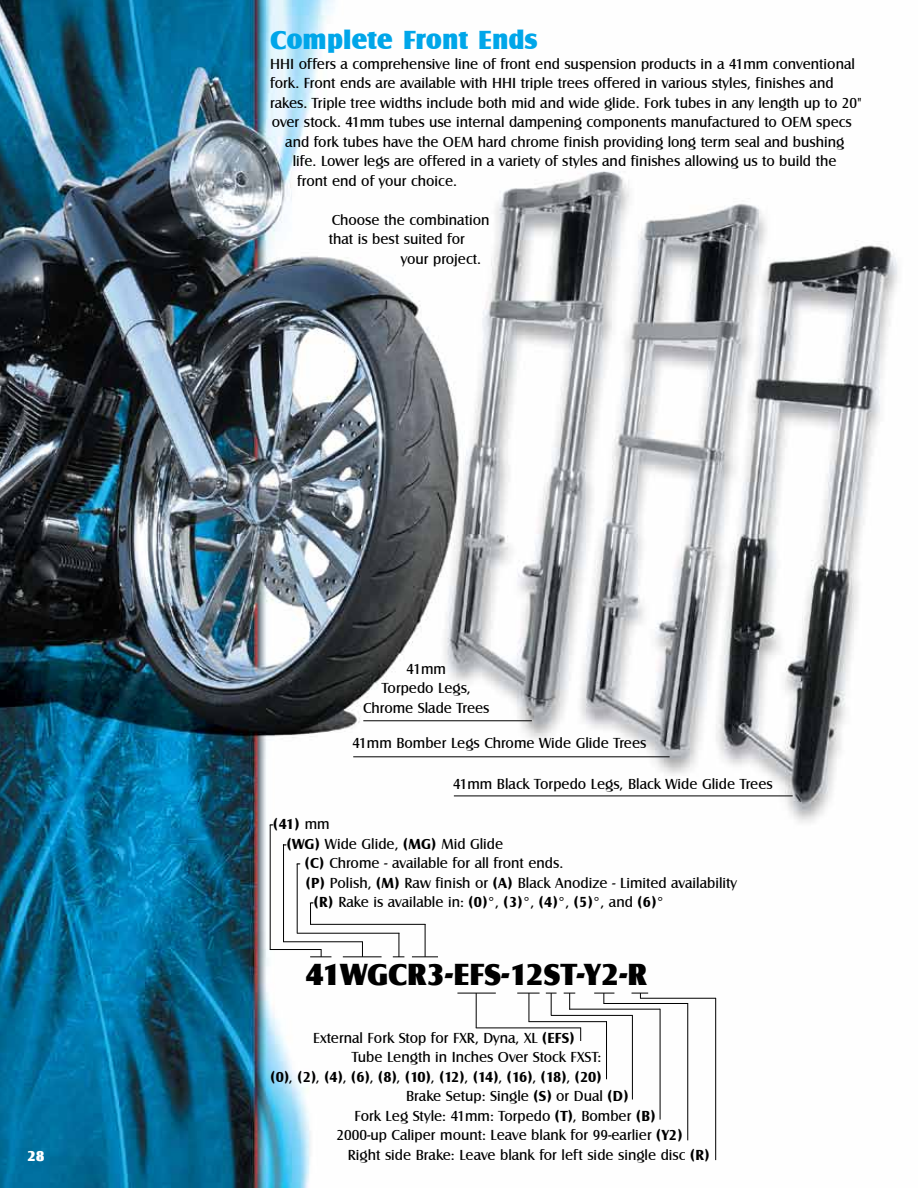
<style>
.page{position:relative;width:918px;height:1188px;background:#fff}
.page>*{position:absolute;margin:0;border:0;box-sizing:border-box;transform-origin:0 0}
.t1{font:31.5px "Castle T Ultr";color:#000}
.t2{font:27px "Castle T Ultr";color:#00a6e9}
.t3{font:15px/19.5px "Castle T";color:#000;text-align:center}
.t4{font:700 15px "Castle T";letter-spacing:-.07em;color:#000}
.t5{font:15px "Castle T Ultr";color:#fff}
.s1{font-weight:700}
.s2{font-weight:400}
</style>
<div class="page">
<img style="left:0;top:0;width:898px;height:1188px">
<hr style="left:363px;top:720px;width:169px;height:1px;background:#000">
<hr style="left:353px;top:756px;width:317px;height:1px;background:#000">
<hr style="left:454px;top:796px;width:339px;height:1px;background:#000">
<hr style="left:343px;top:956px;width:39px;height:1px;background:#000">
<svg style="left:412px;top:956px;width:26px;height:1px"></svg>
<hr style="left:270px;top:825px;width:1px;height:125px;background:#000">
<svg style="left:310px;top:949px;width:21px;height:8px"></svg>
<hr style="left:270px;top:949px;width:51px;height:1px;background:#000">
<hr style="left:283px;top:844px;width:1px;height:98px;background:#000">
<svg style="left:362px;top:941px;width:1px;height:16px"></svg>
<hr style="left:283px;top:941px;width:79px;height:1px;background:#000">
<hr style="left:297px;top:864px;width:1px;height:70px;background:#000">
<svg style="left:393px;top:933px;width:11px;height:24px"></svg>
<hr style="left:297px;top:933px;width:102px;height:1px;background:#000">
<svg style="left:310px;top:903px;width:1px;height:21px"></svg>
<hr style="left:425px;top:924px;width:1px;height:33px;background:#000">
<hr style="left:310px;top:924px;width:115px;height:1px;background:#000">
<hr style="left:457px;top:993px;width:39px;height:1px;background:#000">
<hr style="left:476px;top:993px;width:1px;height:35px;background:#000">
<svg style="left:580px;top:1027px;width:1px;height:14px"></svg>
<hr style="left:476px;top:1028px;width:105px;height:1px;background:#000">
<svg style="left:517px;top:993px;width:23px;height:29px"></svg>
<hr style="left:606px;top:1021px;width:1px;height:58px;background:#000">
<hr style="left:529px;top:1021px;width:78px;height:1px;background:#000">
<svg style="left:546px;top:993px;width:11px;height:22px"></svg>
<hr style="left:632px;top:1015px;width:1px;height:85px;background:#000">
<hr style="left:551px;top:1015px;width:82px;height:1px;background:#000">
<svg style="left:564px;top:993px;width:11px;height:17px"></svg>
<hr style="left:660px;top:1009px;width:1px;height:111px;background:#000">
<hr style="left:569px;top:1009px;width:91px;height:1px;background:#000">
<svg style="left:594px;top:993px;width:20px;height:11px"></svg>
<hr style="left:687px;top:1003px;width:1px;height:137px;background:#000">
<hr style="left:604px;top:1003px;width:84px;height:1px;background:#000">
<svg style="left:632px;top:993px;width:16px;height:5px"></svg>
<hr style="left:715px;top:998px;width:1px;height:162px;background:#000">
<hr style="left:640px;top:998px;width:76px;height:1px;background:#000">
<p class="t5" style="left:27px;top:1147px;width:19px">28</p>
<h2 class="t2" style="left:270px;top:24px;width:269px">Complete Front Ends</h2>
<p class="t3" style="left:270px;top:54px;width:586px">HHI offers a comprehensive line of front end suspension products in a 41mm conventional</p>
<p class="t3" style="left:270px;top:74px;width:565px">fork. Front ends are available with HHI triple trees offered in various styles, finishes and</p>
<p class="t3" style="left:270px;top:93px;width:593px">rakes. Triple tree widths include both mid and wide glide. Fork tubes in any length up to 20"</p>
<p class="t3" style="left:272px;top:113px;width:582px">over stock. 41mm tubes use internal dampening components manufactured to OEM specs</p>
<p class="t3" style="left:285px;top:132px;width:561px">and fork tubes have the OEM hard chrome finish providing long term seal and bushing</p>
<p class="t3" style="left:293px;top:152px;width:545px">life. Lower legs are offered in a variety of styles and finishes allowing us to build the</p>
<p class="t3" style="left:297px;top:171px;width:161px">front end of your choice.</p>
<p class="t3" style="left:332px;top:210px;width:159px">Choose the combination</p>
<p class="t3" style="left:329px;top:230px;width:138px">that is best suited for</p>
<p class="t3" style="left:401px;top:249px;width:82px">your project.</p>
<p class="t3" style="left:363px;top:659px;width:128px">41mm<br>Torpedo Legs,<br>Chrome Slade Trees</p>
<p class="t3" style="left:353px;top:733px;width:295px">41mm Bomber Legs Chrome Wide Glide Trees</p>
<p class="t3" style="left:453px;top:774px;width:321px">41mm Black Torpedo Legs, Black Wide Glide Trees</p>
<p class="t3" style="left:283px;top:815px;width:221px;text-align:left;text-indent:-14px">-<span class="s1">(41)</span> mm<br>-<span class="s1">(WG)</span> Wide Glide, <span class="s1">(MG)</span> Mid Glide</p>
<p class="t3" style="left:297px;top:854px;width:268px">- <span class="s1">(C)</span> Chrome - available for all front ends.</p>
<p class="t3" style="left:306px;top:873px;width:433px"><span class="s1">(P)</span> Polish, <span class="s1">(M)</span> Raw finish or <span class="s1">(A)</span> Black Anodize - Limited availability</p>
<p class="t3" style="left:310px;top:893px;width:355px">-<span class="s1">(R)</span> Rake is available in: <span class="s1">(0)</span>°, <span class="s1">(3)</span>°, <span class="s1">(4)</span>°, <span class="s1">(5)</span>°, and <span class="s1">(6)</span>°</p>
<h1 class="t1" style="left:305px;top:956px;width:343px">41WGCR3-EFS-12ST-Y2-R</h1>
<p class="t3" style="left:313px;top:1028px;width:263px">External Fork Stop for FXR, Dyna, XL <span class="s1">(EFS)</span></p>
<p class="t3" style="left:352px;top:1048px;width:251px">Tube Length in Inches Over Stock FXST:</p>
<p class="t4" style="left:271px;top:1068px;width:332px">(0)<span class="s2">,</span> (2)<span class="s2">,</span> (4)<span class="s2">,</span> (6)<span class="s2">,</span> (8)<span class="s2">,</span> (10)<span class="s2">,</span> (12)<span class="s2">,</span> (14)<span class="s2">,</span> (16)<span class="s2">,</span> (18)<span class="s2">,</span> (20)</p>
<p class="t3" style="left:406px;top:1087px;width:224px">Brake Setup: Single <span class="s1">(S)</span> or Dual <span class="s1">(D)</span></p>
<p class="t3" style="left:355px;top:1106px;width:303px">Fork Leg Style: 41mm: Torpedo <span class="s1">(T)</span>, Bomber <span class="s1">(B)</span></p>
<p class="t3" style="left:336px;top:1126px;width:348px">2000-up Caliper mount: Leave blank for 99-earlier <span class="s1">(Y2)</span></p>
<p class="t3" style="left:348px;top:1145px;width:363px">Right side Brake: Leave blank for left side single disc <span class="s1">(R)</span></p>
</div>
